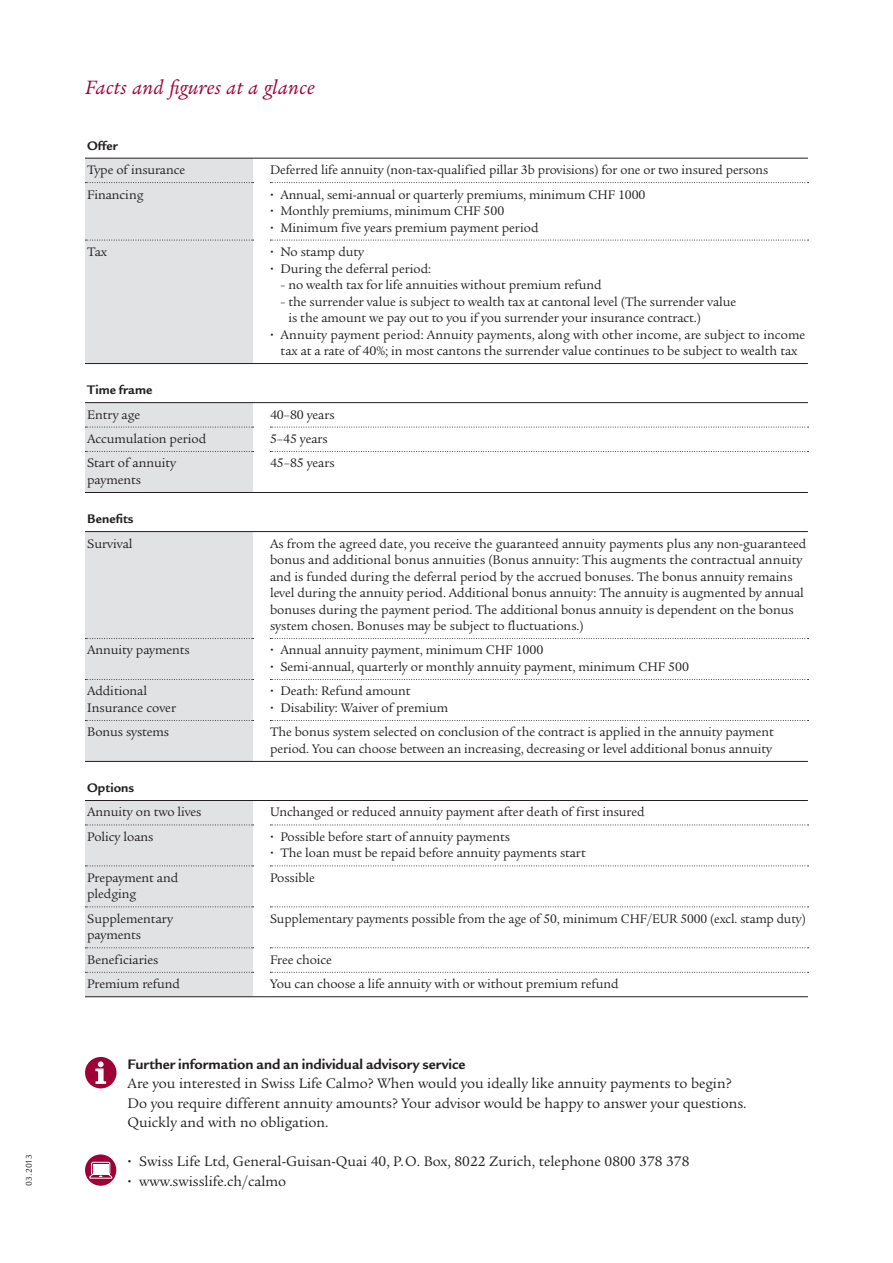
<style>
.page{position:relative;width:893px;height:1263px;background:#fff}
.page>*{position:absolute;margin:0;border:0;box-sizing:border-box;transform-origin:0 0}
.Book_14_16pt_K{font:italic 21px "Legacy Serif ITC Pro";letter-spacing:.015em;color:#9e0135}
._03_kapiteltitel{font:15px/19.5px "Legacy Serif ITC Pro";color:#231f20}
._01_copy{font:15px "Legacy Serif ITC Pro";color:#231f20}
.Performance_bold_lin{font:13.5px/16.5px "Legacy Serif ITC Pro";letter-spacing:-.005em;color:#231f20}
.Performance_bold_lin-2{font:13.5px/16.5px "Legacy Serif ITC Pro";letter-spacing:-.005em;color:#231f20;scale:.8 1}
.Performance_bold_lin-3{font:700 13.5px "Legacy Sans ITC Pro";letter-spacing:.005em;color:#231f20}
._012_Bildlegende{font:9px "Legacy Sans ITC Pro";color:#231f20}
.s1{font-family:"Legacy Sans ITC Pro";font-weight:700}
</style>
<div class="page">
<svg style="left:85px;top:159px;width:168px;height:837px;fill:#e1e2e4"></svg>
<hr style="left:85px;top:402px;width:168px;height:1px;background:#231f20">
<svg style="left:253px;top:402px;width:17px;height:1px"></svg>
<hr style="left:270px;top:402px;width:538px;height:1px;background:#231f20">
<hr style="left:85px;top:492px;width:168px;height:1px;background:#231f20">
<svg style="left:253px;top:492px;width:17px;height:1px"></svg>
<hr style="left:270px;top:492px;width:538px;height:1px;background:#231f20">
<hr style="left:85px;top:158px;width:168px;height:1px;background:#231f20">
<svg style="left:253px;top:158px;width:17px;height:1px"></svg>
<hr style="left:270px;top:158px;width:538px;height:1px;background:#231f20">
<hr style="left:85px;top:363px;width:168px;height:1px;background:#231f20">
<svg style="left:253px;top:363px;width:17px;height:1px"></svg>
<hr style="left:270px;top:363px;width:538px;height:1px;background:#231f20">
<hr style="left:85px;top:761px;width:168px;height:1px;background:#231f20">
<svg style="left:253px;top:761px;width:17px;height:1px"></svg>
<hr style="left:270px;top:761px;width:538px;height:1px;background:#231f20">
<hr style="left:85px;top:800px;width:168px;height:1px;background:#231f20">
<svg style="left:253px;top:800px;width:17px;height:1px"></svg>
<hr style="left:270px;top:800px;width:538px;height:1px;background:#231f20">
<hr style="left:85px;top:996px;width:168px;height:1px;background:#231f20">
<svg style="left:253px;top:996px;width:17px;height:1px"></svg>
<hr style="left:270px;top:996px;width:538px;height:1px;background:#231f20">
<svg style="left:270px;top:824px;width:538px;height:1px"></svg>
<svg style="left:270px;top:865px;width:538px;height:1px"></svg>
<svg style="left:270px;top:906px;width:538px;height:1px"></svg>
<svg style="left:270px;top:947px;width:538px;height:1px"></svg>
<svg style="left:270px;top:972px;width:538px;height:1px"></svg>
<svg style="left:270px;top:427px;width:538px;height:1px"></svg>
<svg style="left:270px;top:451px;width:538px;height:1px"></svg>
<svg style="left:270px;top:182px;width:538px;height:1px"></svg>
<svg style="left:270px;top:240px;width:538px;height:1px"></svg>
<svg style="left:85px;top:182px;width:169px;height:1px"></svg>
<svg style="left:85px;top:240px;width:169px;height:1px"></svg>
<svg style="left:85px;top:427px;width:169px;height:1px"></svg>
<svg style="left:85px;top:451px;width:169px;height:1px"></svg>
<svg style="left:85px;top:531px;width:723px;height:190px"></svg>
<svg style="left:85px;top:824px;width:169px;height:1px"></svg>
<svg style="left:85px;top:865px;width:169px;height:1px"></svg>
<svg style="left:85px;top:906px;width:169px;height:1px"></svg>
<svg style="left:85px;top:947px;width:169px;height:1px"></svg>
<svg style="left:85px;top:972px;width:169px;height:1px"></svg>
<div style="left:85px;top:1057px;width:31px;height:31px;background:#9e0135;border-radius:50%"></div>
<svg style="left:95px;top:1061px;width:11px;height:23px"></svg>
<div style="left:85px;top:1154px;width:31px;height:32px;background:#9e0135;border-radius:50%"></div>
<svg style="left:89px;top:1161px;width:23px;height:18px"></svg>
<p class="_012_Bildlegende" style="left:24px;top:1186px;width:33px;rotate:-90deg">03.2013</p>
<p class="Book_14_16pt_K" style="left:85px;top:74px;width:231px">Facts and figures at a glance</p>
<p class="Performance_bold_lin-3" style="left:87px;top:137px;width:32px">Offer</p>
<p class="Performance_bold_lin" style="left:87px;top:161px;width:100px">Type of insurance</p>
<p class="Performance_bold_lin" style="left:270px;top:161px;width:500px">Deferred life annuity (non-tax-qualified pillar 3b provisions) for one or two insured persons</p>
<p class="Performance_bold_lin" style="left:87px;top:186px;width:58px">Financing</p>
<p class="Performance_bold_lin" style="left:270px;top:186px;width:377px"><span class="s1">·</span> Annual, semi-annual or quarterly premiums, minimum CHF 1000</p>
<p class="Performance_bold_lin" style="left:270px;top:202px;width:236px"><span class="s1">·</span> Monthly premiums, minimum CHF 500</p>
<p class="Performance_bold_lin" style="left:270px;top:219px;width:270px"><span class="s1">·</span> Minimum five years premium payment period</p>
<p class="Performance_bold_lin" style="left:87px;top:243px;width:21px">Tax</p>
<p class="Performance_bold_lin" style="left:270px;top:243px;width:96px"><span class="s1">·</span> No stamp duty</p>
<p class="Performance_bold_lin" style="left:270px;top:260px;width:163px"><span class="s1">·</span> During the deferral period:</p>
<p class="Performance_bold_lin-2" style="left:280px;top:276px;width:403px">– no wealth tax for life annuities without premium refund</p>
<p class="Performance_bold_lin-2" style="left:288px;top:293px;width:561px;text-indent:-8px">– the surrender value is subject to wealth tax at cantonal level (The surrender value is the amount we pay out to you if you surrender your insurance contract.)</p>
<p class="Performance_bold_lin" style="left:270px;top:326px;width:537px;text-align:center"><span class="s1">·</span> Annuity payment period: Annuity payments, along with other income, are subject to income tax at a rate of 40%; in most cantons the surrender value continues to be subject to wealth tax</p>
<p class="Performance_bold_lin-3" style="left:87px;top:382px;width:67px">Time frame</p>
<p class="Performance_bold_lin" style="left:87px;top:406px;width:54px">Entry age</p>
<p class="Performance_bold_lin" style="left:270px;top:406px;width:66px">40–80 years</p>
<p class="Performance_bold_lin" style="left:87px;top:430px;width:121px">Accumulation period</p>
<p class="Performance_bold_lin" style="left:270px;top:430px;width:59px">5–45 years</p>
<p class="Performance_bold_lin" style="left:87px;top:455px;width:90px">Start of annuity payments</p>
<p class="Performance_bold_lin" style="left:270px;top:455px;width:66px">45–85 years</p>
<p class="Performance_bold_lin-3" style="left:87px;top:511px;width:48px">Benefits</p>
<p class="Performance_bold_lin" style="left:87px;top:535px;width:47px">Survival</p>
<p class="Performance_bold_lin" style="left:270px;top:535px;width:538px">As from the agreed date, you receive the guaranteed annuity payments plus any non-guaranteed bonus and additional bonus annuities (Bonus annuity: This augments the contractual annuity and is funded during the deferral period by the accrued bonuses. The bonus annuity remains level during the annuity period. Additional bonus annuity: The annuity is augmented by annual bonuses during the payment period. The additional bonus annuity is dependent on the bonus system chosen. Bonuses may be subject to fluctuations.)</p>
<p class="Performance_bold_lin" style="left:87px;top:642px;width:104px">Annuity payments</p>
<p class="Performance_bold_lin" style="left:270px;top:642px;width:275px"><span class="s1">·</span> Annual annuity payment, minimum CHF 1000</p>
<p class="Performance_bold_lin" style="left:270px;top:658px;width:421px"><span class="s1">·</span> Semi-annual, quarterly or monthly annuity payment, minimum CHF 500</p>
<p class="Performance_bold_lin" style="left:87px;top:683px;width:90px">Additional<br>Insurance cover</p>
<p class="Performance_bold_lin" style="left:270px;top:683px;width:142px"><span class="s1">·</span> Death: Refund amount</p>
<p class="Performance_bold_lin" style="left:270px;top:699px;width:180px"><span class="s1">·</span> Disability: Waiver of premium</p>
<p class="Performance_bold_lin" style="left:87px;top:724px;width:84px">Bonus systems</p>
<p class="Performance_bold_lin" style="left:270px;top:724px;width:505px">The bonus system selected on conclusion of the contract is applied in the annuity payment period. You can choose between an increasing, decreasing or level additional bonus annuity</p>
<p class="Performance_bold_lin-3" style="left:87px;top:780px;width:49px">Options</p>
<p class="Performance_bold_lin" style="left:87px;top:804px;width:116px">Annuity on two lives</p>
<p class="Performance_bold_lin" style="left:270px;top:804px;width:376px">Unchanged or reduced annuity payment after death of first insured</p>
<p class="Performance_bold_lin" style="left:87px;top:828px;width:68px">Policy loans</p>
<p class="Performance_bold_lin" style="left:270px;top:828px;width:241px"><span class="s1">·</span> Possible before start of annuity payments</p>
<p class="Performance_bold_lin" style="left:270px;top:845px;width:317px"><span class="s1">·</span> The loan must be repaid before annuity payments start</p>
<p class="Performance_bold_lin" style="left:87px;top:869px;width:93px">Prepayment and pledging</p>
<p class="Performance_bold_lin" style="left:270px;top:869px;width:46px">Possible</p>
<p class="Performance_bold_lin" style="left:87px;top:910px;width:87px">Supplementary payments</p>
<p class="Performance_bold_lin" style="left:270px;top:910px;width:537px">Supplementary payments possible from the age of 50, minimum CHF/EUR 5000 (excl. stamp duty)</p>
<p class="Performance_bold_lin" style="left:87px;top:951px;width:73px">Beneficiaries</p>
<p class="Performance_bold_lin" style="left:270px;top:951px;width:63px">Free choice</p>
<p class="Performance_bold_lin" style="left:87px;top:975px;width:94px">Premium refund</p>
<p class="Performance_bold_lin" style="left:270px;top:975px;width:350px">You can choose a life annuity with or without premium refund</p>
<p class="_03_kapiteltitel" style="left:128px;top:1054px;width:620px"><span class="s1">Further information and an individual advisory service<br></span>Are you interested in Swiss Life Calmo? When would you ideally like annuity payments to begin?<br>Do you require different annuity amounts? Your advisor would be happy to answer your questions.<br>Quickly and with no obligation.</p>
<p class="_01_copy" style="left:128px;top:1152px;width:563px"><span class="s1">·</span> Swiss Life Ltd, General-Guisan-Quai 40, P. O. Box, 8022 Zurich, telephone 0800 378 378</p>
<p class="_01_copy" style="left:128px;top:1172px;width:160px"><span class="s1">·</span> www.swisslife.ch/calmo</p>
</div>
